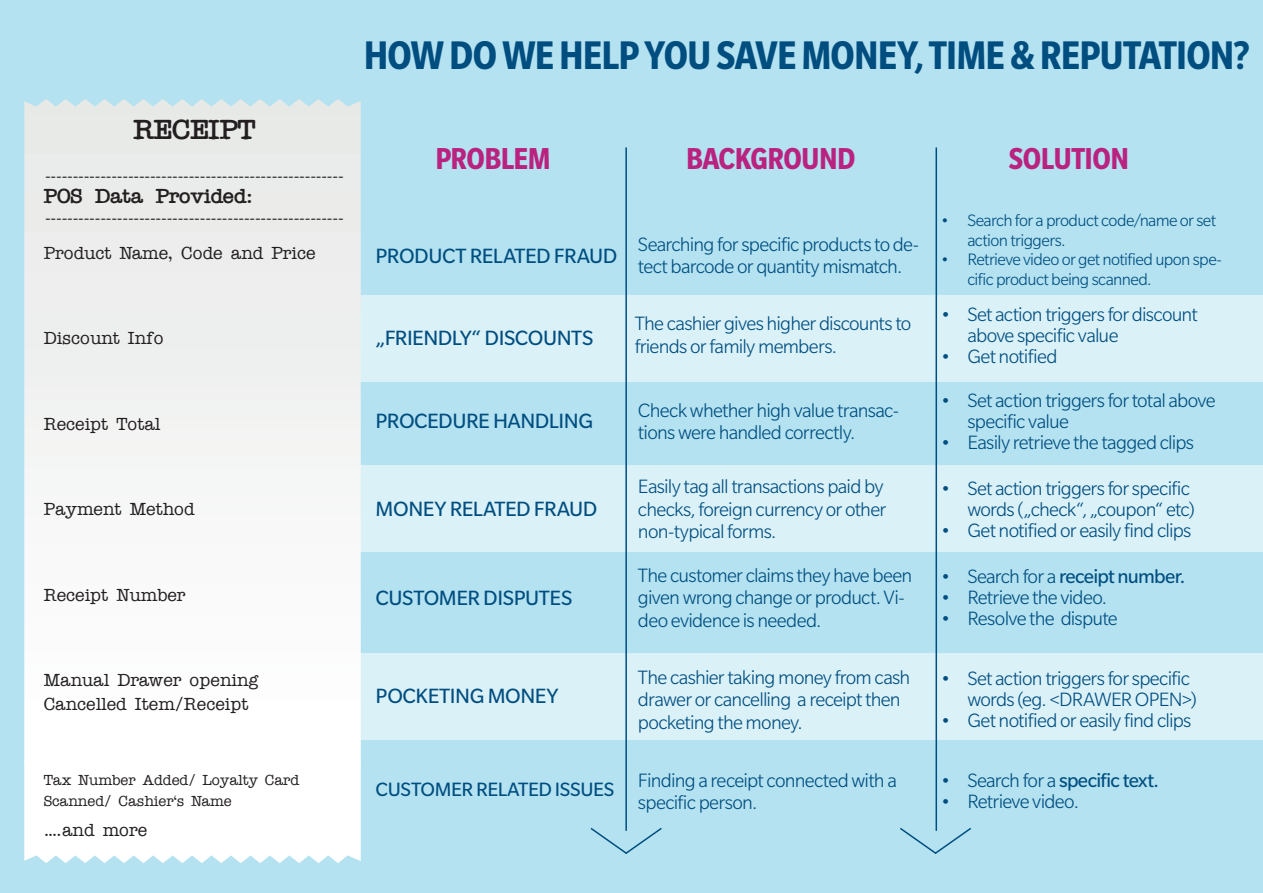
<style>
.page{position:relative;width:1263px;height:893px;background:#b4e2f1}
.page>*{position:absolute;margin:0;border:0;box-sizing:border-box;transform-origin:0 0}
.t1{font:700 condensed 43.5px "Slate Pro";letter-spacing:-.02em;color:#004e80}
.t2{font:700 condensed 33px "Slate Pro";letter-spacing:-.02em;color:#ba2280}
.t3{font:700 28.5px "Typewriter";color:#231f20}
.t4{font:22.5px "Slate Pro";letter-spacing:-.02em;color:#004e80}
.t5{font:300 21px/22.5px "Slate Pro";letter-spacing:-.035em;color:#004e80}
.t6{font:21px "Slate Pro";letter-spacing:-.025em;color:#004e80}
.t7{font:700 21px "Typewriter";color:#231f20}
.t8{font:18px "Typewriter";color:#231f20}
.t9{font:300 18px/19.5px "Slate Pro";letter-spacing:-.035em;color:#004e80}
.t10{font:15px/21px "Typewriter";color:#231f20}
.s1{font-weight:300}
</style>
<div class="page">
<div style="left:43px;top:295px;width:1220px;height:86px;background:#dbf1f8"></div>
<div style="left:43px;top:465px;width:1220px;height:87px;background:#dbf1f8"></div>
<div style="left:43px;top:653px;width:1220px;height:86px;background:#dbf1f8"></div>
<hr style="left:625px;top:147px;width:2px;height:684px;background:#004e80">
<hr style="left:935px;top:147px;width:2px;height:684px;background:#004e80">
<svg style="left:24px;top:100px;width:337px;height:763px;background:#f3f5f4"></svg>
<svg style="left:590px;top:826px;width:72px;height:28px"></svg>
<svg style="left:900px;top:826px;width:71px;height:28px"></svg>
<p class="t1" style="left:364px;top:32px;width:888px">HOW DO WE HELP YOU SAVE MONEY, TIME &amp; REPUTATION?</p>
<p class="t3" style="left:133px;top:114px;width:123px">RECEIPT</p>
<p class="t8" style="left:45px;top:166px;width:300px">------------------------------------------------------</p>
<p class="t7" style="left:44px;top:185px;width:211px">POS Data Provided:</p>
<p class="t8" style="left:45px;top:208px;width:300px">------------------------------------------------------</p>
<p class="t8" style="left:44px;top:243px;width:273px">Product Name, Code and Price</p>
<p class="t2" style="left:435px;top:141px;width:117px">PROBLEM</p>
<p class="t2" style="left:686px;top:141px;width:171px">BACKGROUND</p>
<p class="t2" style="left:1009px;top:141px;width:122px">SOLUTION</p>
<p class="t4" style="left:376px;top:244px;width:243px">PRODUCT RELATED FRAUD</p>
<p class="t5" style="left:638px;top:233px;width:283px">Searching for specific products to de&shy;tect barcode or quantity mismatch.</p>
<p class="t9" style="left:967px;top:211px;width:250px;text-indent:-27px">• Search for a product code/name or set action triggers.</p>
<p class="t9" style="left:967px;top:250px;width:256px;text-indent:-27px">• Retrieve video or get notified upon spe&shy;cific product being scanned.</p>
<p class="t8" style="left:44px;top:328px;width:122px">Discount Info</p>
<p class="t4" style="left:375px;top:326px;width:219px">„FRIENDLY“ DISCOUNTS</p>
<p class="t5" style="left:635px;top:312px;width:278px">The cashier gives higher discounts to friends or family members.</p>
<p class="t5" style="left:967px;top:303px;width:232px;line-height:21px;text-indent:-27px">• Set action triggers for discount above specific value</p>
<p class="t5" style="left:940px;top:345px;width:119px">• Get notified</p>
<p class="t8" style="left:44px;top:414px;width:118px">Receipt Total</p>
<p class="t8" style="left:44px;top:499px;width:152px">Payment Method</p>
<p class="t8" style="left:44px;top:585px;width:143px">Receipt Number</p>
<p class="t4" style="left:376px;top:409px;width:219px">PROCEDURE HANDLING</p>
<p class="t4" style="left:376px;top:497px;width:223px">MONEY RELATED FRAUD</p>
<p class="t4" style="left:376px;top:586px;width:198px">CUSTOMER DISPUTES</p>
<p class="t5" style="left:638px;top:399px;width:263px">Check whether high value transac&shy;tions were handled correctly.</p>
<p class="t5" style="left:638px;top:475px;width:250px">Easily tag all transactions paid by checks, foreign currency or other non-typical forms.</p>
<p class="t5" style="left:638px;top:564px;width:276px">The customer claims they have been given wrong change or product. Vi&shy;deo evidence is needed.</p>
<p class="t5" style="left:967px;top:390px;width:250px;line-height:21px;text-indent:-27px">• Set action triggers for total above specific value</p>
<p class="t5" style="left:940px;top:431px;width:255px">• Easily retrieve the tagged clips</p>
<p class="t5" style="left:940px;top:477px;width:256px;line-height:21px;text-align:right">• Set action triggers for specific words („check“, „coupon“ etc)</p>
<p class="t5" style="left:940px;top:519px;width:252px">• Get notified or easily find clips</p>
<p class="t6" style="left:940px;top:566px;width:246px"><span class="s1">• Search for a</span> receipt number.</p>
<p class="t5" style="left:940px;top:586px;width:168px">• Retrieve the video.</p>
<p class="t5" style="left:940px;top:607px;width:179px">• Resolve the dispute</p>
<p class="t8" style="left:44px;top:670px;width:216px">Manual Drawer opening</p>
<p class="t8" style="left:44px;top:694px;width:206px">Cancelled Item/Receipt</p>
<p class="t4" style="left:376px;top:684px;width:185px">POCKETING MONEY</p>
<p class="t5" style="left:638px;top:666px;width:274px">The cashier taking money from cash drawer or cancelling a receipt then pocketing the money.</p>
<p class="t5" style="left:967px;top:668px;width:231px;line-height:21px;text-indent:-27px">• Set action triggers for specific words (eg. &lt;DRAWER OPEN&gt;)</p>
<p class="t5" style="left:940px;top:709px;width:252px">• Get notified or easily find clips</p>
<p class="t10" style="left:44px;top:770px;width:257px">Tax Number Added/ Loyalty Card<br>Scanned/ Cashier‘s Name</p>
<p class="t8" style="left:44px;top:820px;width:105px">....and more</p>
<p class="t6" style="left:376px;top:779px;width:240px">CUSTOMER RELATED ISSUES</p>
<p class="t5" style="left:638px;top:769px;width:260px">Finding a receipt connected with a specific person.</p>
<p class="t6" style="left:940px;top:770px;width:220px"><span class="s1">• Search for a</span> specific text.</p>
<p class="t5" style="left:940px;top:790px;width:140px">• Retrieve video.</p>
</div>
